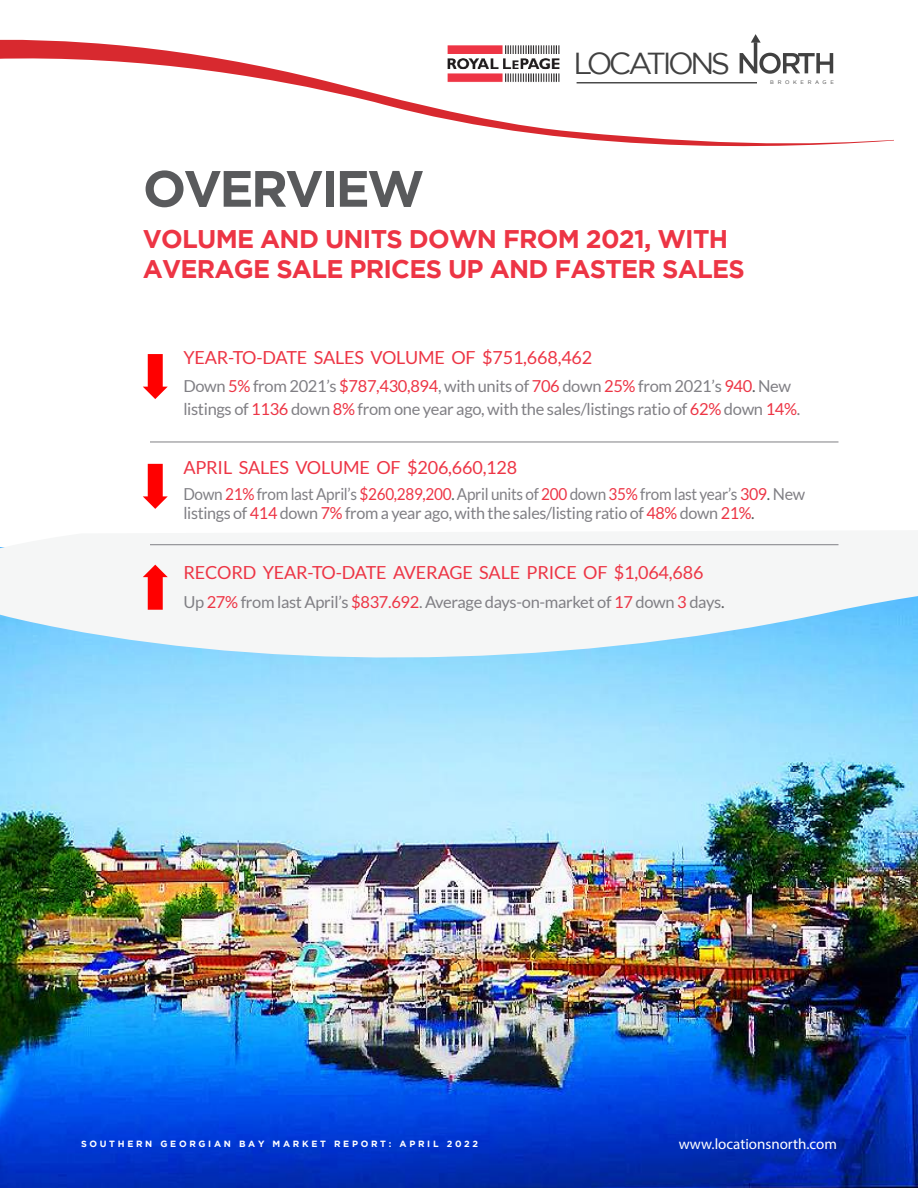
<style>
.page{position:relative;width:918px;height:1188px;background:#fff}
.page>*{position:absolute;margin:0;border:0;box-sizing:border-box;transform-origin:0 0}
.t1{font:700 51px "Gotham";letter-spacing:-.05em;color:#595a5c}
.t2{font:30.3px "Gotham";letter-spacing:-.115em;color:#414141}
.t3{font:700 25.5px/30.6px "Gotham";letter-spacing:-.03em;color:#ed3545}
.t4{font:18px "Lato";letter-spacing:-.01em;color:#ed3545}
.t5{font:16.5px/22.5px "Lato";letter-spacing:-.02em;color:#807f84}
.t6{font:16.5px/19.8px "Lato";letter-spacing:-.02em;color:#807f84;scale:.93 1}
.t7{font:15px "Myriad Pro";color:#fff}
.t8{font:700 9px "Gotham";letter-spacing:.3em;color:#fff}
.t9{font:5.25px "Gotham";letter-spacing:.7em;color:#414141}
.s1{color:#ed3545}
.s2{color:#595a5c}
</style>
<div class="page">
<img style="left:0;top:673px;width:918px;height:515px">
<svg style="left:0;top:544px;width:918px;height:129px;fill:#f5f6f6"></svg>
<hr style="left:150px;top:544px;width:688px;height:1px;background:#807f84">
<hr style="left:150px;top:442px;width:688px;height:1px;background:#807f84">
<svg style="left:143px;top:565px;width:25px;height:45px"></svg>
<svg style="left:143px;top:354px;width:25px;height:45px"></svg>
<svg style="left:143px;top:464px;width:25px;height:45px"></svg>
<svg style="left:0;top:37px;width:894px;height:110px"></svg>
<h2 class="t2" style="left:573px;top:46px;width:158px">LOCATIONS</h2>
<p class="t9" style="left:770px;top:80px;width:65px">BROKERAGE</p>
<h1 class="t1" style="left:143px;top:159px;width:283px">OVERVIEW</h1>
<h3 class="t3" style="left:143px;top:223px;width:603px">VOLUME AND UNITS DOWN FROM 2021, WITH<br>AVERAGE SALE PRICES UP AND FASTER SALES</h3>
<p class="t4" style="left:183px;top:347px;width:410px">YEAR-TO-DATE SALES VOLUME OF $751,668,462</p>
<p class="t5" style="left:183px;top:375px;width:618px">Down <span class="s1">5%</span> from 2021’s <span class="s1">$787,430,894</span>, with units of <span class="s1">706</span> down <span class="s1">25%</span> from 2021’s <span class="s1">940</span><span class="s2">.</span> New listings of <span class="s1">1136</span> down <span class="s1">8%</span> from one year ago, with the sales/listings ratio of <span class="s1">62%</span> down <span class="s1">14%</span>.</p>
<p class="t4" style="left:183px;top:457px;width:335px">APRIL SALES VOLUME OF $206,660,128</p>
<p class="t6" style="left:183px;top:484px;width:670px">Down <span class="s1">21%</span> from last April’s <span class="s1">$260,289,200</span><span class="s2">.</span> April units of <span class="s1">200</span> down <span class="s1">35%</span> from last year’s <span class="s1">309</span><span class="s2">.</span> New listings of <span class="s1">414</span> down <span class="s1">7%</span> from a year ago, with the sales/listing ratio of <span class="s1">48%</span> down <span class="s1">21%</span><span class="s2">.</span></p>
<p class="t4" style="left:183px;top:563px;width:522px">RECORD YEAR-TO-DATE AVERAGE SALE PRICE OF $1,064,686</p>
<p class="t5" style="left:183px;top:590px;width:543px">Up <span class="s1">27%</span> from last April’s <span class="s1">$837.692</span>. Average days-on-market of <span class="s1">17</span> down <span class="s1">3</span> days<span class="s2">.</span></p>
<p class="t8" style="left:81px;top:1139px;width:399px">SOUTHERN GEORGIAN BAY MARKET REPORT: APRIL 2022</p>
<p class="t7" style="left:679px;top:1135px;width:160px">www.locationsnorth.com</p>
</div>
